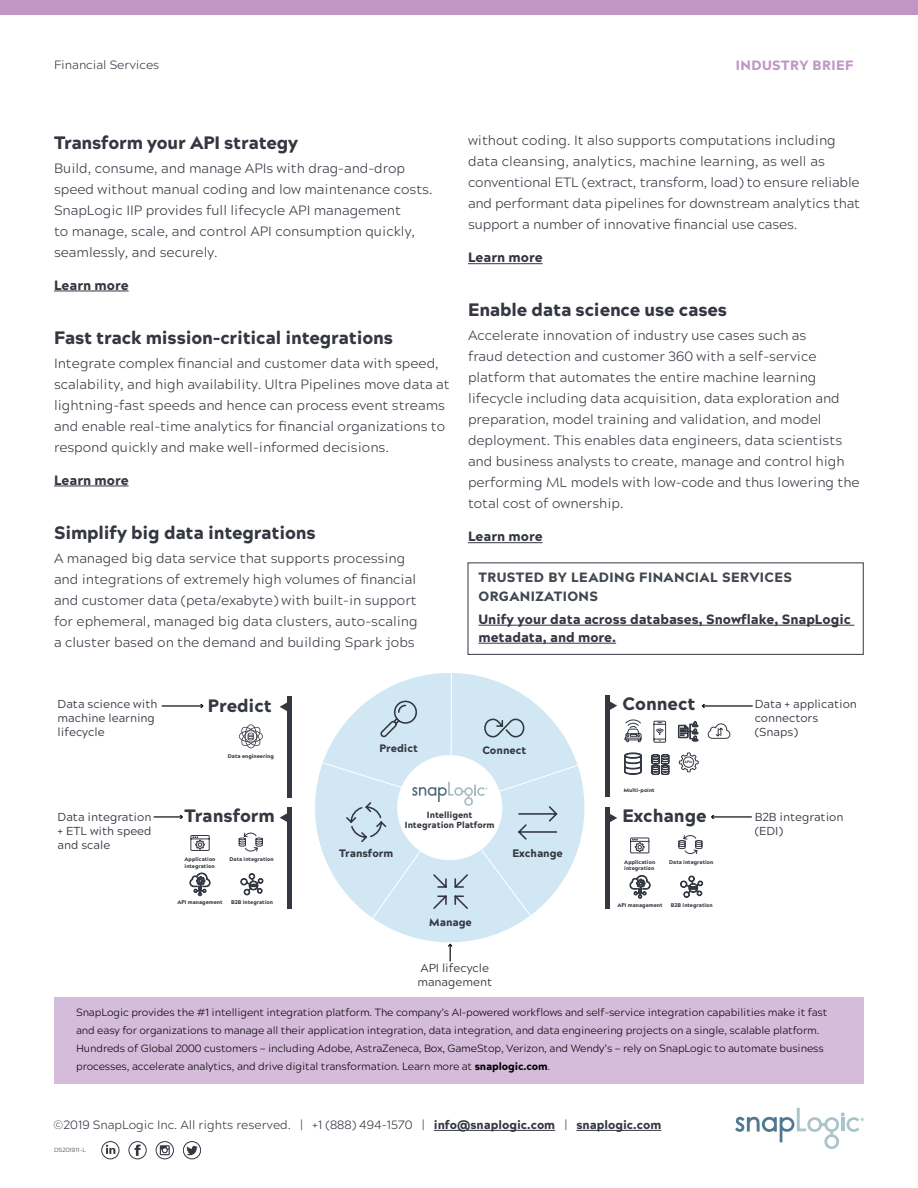
<style>
.page{position:relative;width:918px;height:1188px;background:#fff}
.page>*{position:absolute;margin:0;border:0;box-sizing:border-box;transform-origin:0 0}
.t1{font:900 18px "Acherus Grotesque";letter-spacing:-.01em;color:#343741}
.t2{font:900 18px "Acherus Grotesque";color:#343841}
.Body_Copy_1{font:300 13.5px/21px "Acherus Grotesque";color:#343741}
.Sidebar_body{font:900 13.5px/18px "Acherus Grotesque";color:#343741}
.Sidebar_headline{font:900 13.5px/19.5px "Acherus Grotesque";letter-spacing:.03em;color:#40474f}
.Body_Copy_1-2{font:900 13.5px "Acherus Grotesque";color:#343741}
.t3{font:900 13.5px "Acherus Grotesque";letter-spacing:.03em;color:#c196c5}
.t4{font:300 12px "Acherus Grotesque";color:#343741}
.t5{font:11.55px/13.8px "Acherus Grotesque";color:#343841}
.t6{font:900 10.8px "Acherus Grotesque";color:#343841}
.t7{font:300 10.5px/18px "Acherus Grotesque";letter-spacing:-.01em;color:#000}
.t8{font:900 8.85px/10.6px "Acherus Grotesque";color:#343841;text-align:center}
.t9{font:300 6px "Acherus Grotesque";color:#343741}
.t10{font:900 5.4px/6.4px "Acherus Grotesque";color:#343841}
.t11{font:900 3.45px "Acherus Grotesque";color:#343941}
.s1{font-weight:900}
</style>
<div class="page">
<div style="left:54px;top:997px;width:810px;height:87px;background:#d6bcdb"></div>
<div style="left:0;top:0;width:918px;height:15px;background:#c196c5"></div>
<svg style="left:735px;top:1108px;width:129px;height:41px"></svg>
<hr style="left:434px;top:1130px;width:121px;height:1px;background:#343741">
<hr style="left:576px;top:1130px;width:85px;height:1px;background:#343741">
<div style="left:129px;top:1141px;width:18px;height:18px;border:1px solid #343842;border-radius:50%"></div>
<svg style="left:135px;top:1145px;width:6px;height:11px"></svg>
<div style="left:183px;top:1141px;width:18px;height:18px;border:1px solid #343842;border-radius:50%"></div>
<svg style="left:186px;top:1146px;width:12px;height:9px"></svg>
<div style="left:156px;top:1141px;width:18px;height:18px;border:1px solid #343842;border-radius:50%"></div>
<svg style="left:160px;top:1145px;width:10px;height:10px"></svg>
<div style="left:101px;top:1141px;width:18px;height:18px;border:1px solid #343842;border-radius:50%"></div>
<svg style="left:106px;top:1145px;width:9px;height:9px"></svg>
<hr style="left:54px;top:291px;width:75px;height:1px;background:#343741">
<hr style="left:54px;top:486px;width:75px;height:1px;background:#343741">
<hr style="left:468px;top:263px;width:75px;height:1px;background:#343741">
<hr style="left:468px;top:542px;width:75px;height:1px;background:#343741">
<hr style="left:478px;top:625px;width:376px;height:1px;background:#343741">
<hr style="left:478px;top:643px;width:138px;height:1px;background:#343741">
<div style="left:468px;top:562px;width:396px;height:93px;border:1px solid #343741"></div>
<div style="left:315px;top:673px;width:269px;height:269px;background:#d1e8f4;border-radius:50%"></div>
<hr style="left:605px;top:695px;width:4px;height:102px;background:#343841">
<svg style="left:609px;top:701px;width:8px;height:10px"></svg>
<hr style="left:288px;top:696px;width:4px;height:102px;background:#343841">
<svg style="left:280px;top:702px;width:8px;height:10px"></svg>
<hr style="left:605px;top:807px;width:4px;height:102px;background:#343841">
<svg style="left:609px;top:813px;width:8px;height:10px"></svg>
<svg style="left:239px;top:724px;width:24px;height:24px"></svg>
<svg style="left:679px;top:752px;width:20px;height:21px"></svg>
<svg style="left:651px;top:754px;width:18px;height:21px"></svg>
<svg style="left:624px;top:753px;width:18px;height:22px"></svg>
<svg style="left:708px;top:723px;width:23px;height:16px"></svg>
<svg style="left:678px;top:722px;width:20px;height:19px"></svg>
<svg style="left:624px;top:719px;width:18px;height:24px"></svg>
<svg style="left:653px;top:721px;width:13px;height:22px"></svg>
<hr style="left:288px;top:807px;width:4px;height:101px;background:#343841">
<svg style="left:280px;top:813px;width:8px;height:10px"></svg>
<svg style="left:190px;top:873px;width:20px;height:23px"></svg>
<svg style="left:190px;top:835px;width:20px;height:16px"></svg>
<svg style="left:241px;top:873px;width:22px;height:22px"></svg>
<svg style="left:238px;top:832px;width:25px;height:20px"></svg>
<svg style="left:630px;top:875px;width:20px;height:23px"></svg>
<svg style="left:630px;top:837px;width:20px;height:17px"></svg>
<svg style="left:680px;top:876px;width:23px;height:22px"></svg>
<svg style="left:678px;top:835px;width:25px;height:20px"></svg>
<svg style="left:321px;top:673px;width:257px;height:246px"></svg>
<div style="left:397px;top:755px;width:105px;height:105px;background:#fff;border-radius:50%"></div>
<svg style="left:345px;top:700px;width:214px;height:144px"></svg>
<svg style="left:448px;top:944px;width:4px;height:17px"></svg>
<hr style="left:162px;top:705px;width:40px;height:2px;background:#000">
<svg style="left:200px;top:704px;width:4px;height:4px"></svg>
<hr style="left:154px;top:816px;width:28px;height:2px;background:#000">
<hr style="left:703px;top:705px;width:50px;height:2px;background:#000">
<svg style="left:702px;top:704px;width:3px;height:4px"></svg>
<hr style="left:712px;top:816px;width:40px;height:2px;background:#000">
<p class="t4" style="left:54px;top:54px;width:107px">Financial Services</p>
<p class="t3" style="left:736px;top:53px;width:119px">INDUSTRY BRIEF</p>
<h2 class="t1" style="left:54px;top:127px;width:246px">Transform your API strategy</h2>
<p class="Body_Copy_1" style="left:54px;top:157px;width:380px">Build, consume, and manage APIs with drag-and-drop speed without manual coding and low maintenance costs.<br>SnapLogic IIP provides full lifecycle API management<br>to manage, scale, and control API consumption quickly, seamlessly, and securely.</p>
<p class="Body_Copy_1-2" style="left:54px;top:273px;width:76px">Learn more</p>
<h2 class="t1" style="left:54px;top:322px;width:341px">Fast track mission-critical integrations</h2>
<p class="Body_Copy_1" style="left:54px;top:352px;width:397px">Integrate complex financial and customer data with speed, scalability, and high availability. Ultra Pipelines move data at lightning-fast speeds and hence can process event streams and enable real-time analytics for financial organizations to respond quickly and make well-informed decisions.</p>
<p class="Body_Copy_1-2" style="left:54px;top:468px;width:76px">Learn more</p>
<h2 class="t1" style="left:54px;top:517px;width:263px">Simplify big data integrations</h2>
<p class="Body_Copy_1" style="left:54px;top:547px;width:365px">A managed big data service that supports processing and integrations of extremely high volumes of financial and customer data (peta/exabyte) with built-in support for ephemeral, managed big data clusters, auto-scaling a cluster based on the demand and building Spark jobs</p>
<p class="Body_Copy_1" style="left:468px;top:129px;width:394px">without coding. It also supports computations including data cleansing, analytics, machine learning, as well as conventional ETL (extract, transform, load) to ensure reliable and performant data pipelines for downstream analytics that support a number of innovative financial use cases.</p>
<p class="Body_Copy_1-2" style="left:468px;top:246px;width:76px">Learn more</p>
<h2 class="t1" style="left:468px;top:294px;width:261px">Enable data science use cases</h2>
<p class="Body_Copy_1" style="left:468px;top:324px;width:393px">Accelerate innovation of industry use cases such as<br>fraud detection and customer 360 with a self-service platform that automates the entire machine learning lifecycle including data acquisition, data exploration and preparation, model training and validation, and model deployment. This enables data engineers, data scientists and business analysts to create, manage and control high performing ML models with low-code and thus lowering the total cost of ownership.</p>
<p class="Body_Copy_1-2" style="left:468px;top:525px;width:76px">Learn more</p>
<p class="Sidebar_headline" style="left:478px;top:567px;width:315px">TRUSTED BY LEADING FINANCIAL SERVICES<br>ORGANIZATIONS</p>
<p class="Sidebar_body" style="left:478px;top:610px;width:374px">Unify your data across databases, Snowflake, SnapLogic metadata, and more.</p>
<p class="t5" style="left:58px;top:697px;width:101px">Data science with</p>
<p class="t2" style="left:208px;top:690px;width:65px">Predict</p>
<p class="t5" style="left:58px;top:711px;width:99px">machine learning lifecycle</p>
<p class="t2" style="left:622px;top:688px;width:75px">Connect</p>
<p class="t5" style="left:755px;top:697px;width:104px">Data + application connectors (Snaps)</p>
<p class="t5" style="left:58px;top:810px;width:95px;text-align:justify">Data integration + ETL with speed and scale</p>
<p class="t10" style="left:228px;top:752px;width:47px">Data engineering</p>
<p class="t2" style="left:185px;top:800px;width:92px">Transform</p>
<p class="t10" style="left:185px;top:856px;width:32px">Application integration</p>
<p class="t10" style="left:177px;top:899px;width:47px">API management</p>
<p class="t10" style="left:229px;top:856px;width:46px">Data integration</p>
<p class="t10" style="left:231px;top:899px;width:43px">B2B integration</p>
<p class="t6" style="left:380px;top:739px;width:40px">Predict</p>
<p class="t6" style="left:482px;top:741px;width:45px">Connect</p>
<p class="t6" style="left:339px;top:844px;width:56px">Transform</p>
<p class="t8" style="left:405px;top:809px;width:91px">Intelligent<br>Integration Platform</p>
<p class="t6" style="left:512px;top:844px;width:52px">Exchange</p>
<p class="t6" style="left:429px;top:913px;width:44px">Manage</p>
<p class="t5" style="left:417px;top:960px;width:76px">API lifecycle management</p>
<p class="t10" style="left:624px;top:787px;width:32px">Multi-point</p>
<p class="t11" style="left:685px;top:759px;width:9px">APIs</p>
<p class="t2" style="left:622px;top:800px;width:86px">Exchange</p>
<p class="t10" style="left:624px;top:858px;width:32px">Application integration</p>
<p class="t10" style="left:618px;top:901px;width:47px">API management</p>
<p class="t10" style="left:669px;top:858px;width:46px">Data integration</p>
<p class="t10" style="left:671px;top:901px;width:43px">B2B integration</p>
<p class="t5" style="left:755px;top:810px;width:90px">B2B integration (EDI)</p>
<p class="t7" style="left:76px;top:1003px;width:753px">SnapLogic provides the #1 intelligent integration platform. The company’s AI-powered workflows and self-service integration capabilities make it fast and easy for organizations to manage all their application integration, data integration, and data engineering projects on a single, scalable platform.<br>Hundreds of Global 2000 customers — including Adobe, AstraZeneca, Box, GameStop, Verizon, and Wendy’s — rely on SnapLogic to automate business processes, accelerate analytics, and drive digital transformation. Learn more at <span class="s1">snaplogic.com</span>.</p>
<p class="t4" style="left:54px;top:1115px;width:609px">©2019 SnapLogic Inc. All rights reserved. | +1 (888) 494-1570 | <span class="s1">info@snaplogic.com</span> | <span class="s1">snaplogic.com</span></p>
<p class="t9" style="left:54px;top:1144px;width:33px">DS201911-L</p>
</div>
